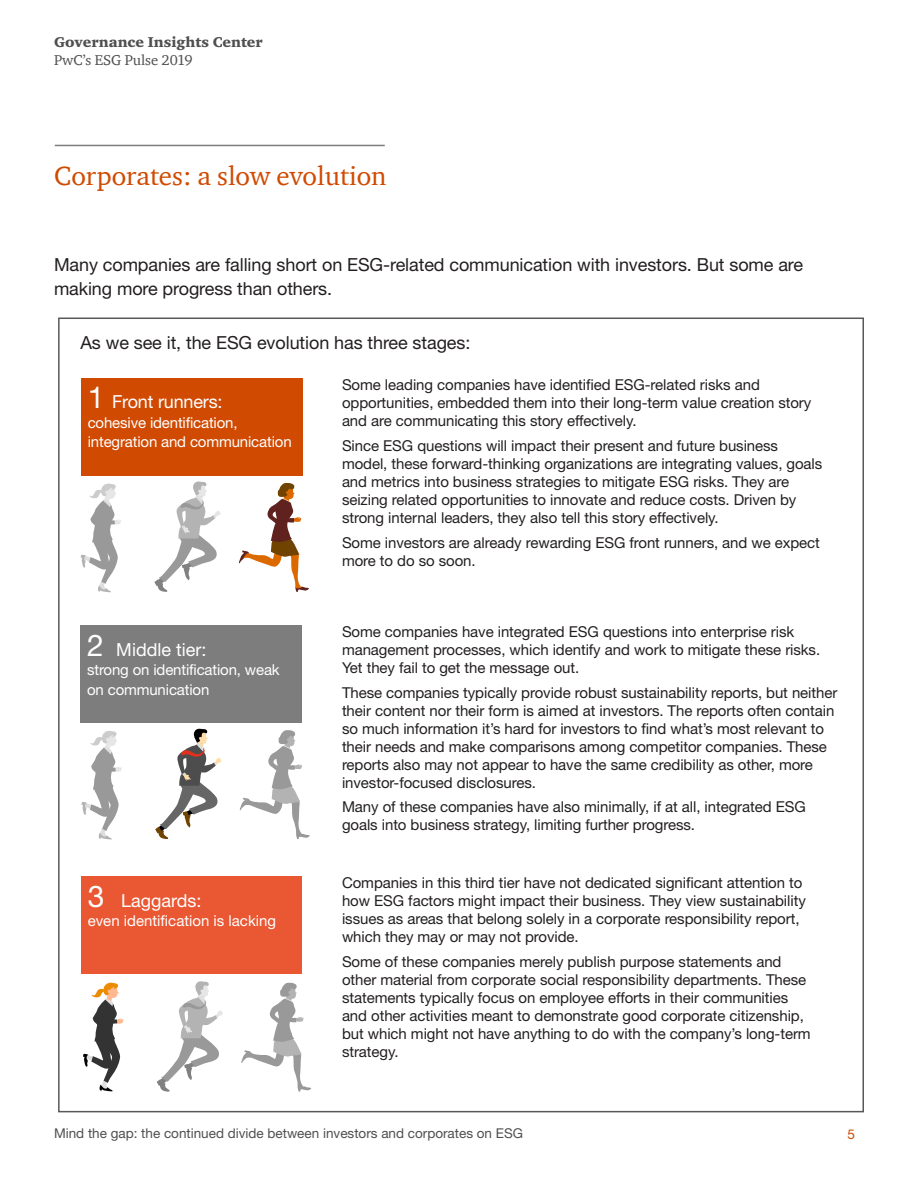
<style>
.page{position:relative;width:918px;height:1188px;background:#fff}
.page>*{position:absolute;margin:0;border:0;box-sizing:border-box;transform-origin:0 0}
.Body_content{font:27px "ITC Charter Com";color:#d04a02}
.Body_content-2{font:18px/24px "Helvetica Neue";letter-spacing:-.005em;color:#231f20}
.Body_content_0{font:18px "Helvetica Neue";color:#fff}
.Body_content-3{font:15px/18px "Helvetica Neue";letter-spacing:-.005em;color:#231f20}
.Body_content_0-2{font:15px/19.5px "Helvetica Neue";letter-spacing:-.01em;color:#fff}
.t1{font:900 14.7px "Charter ITC Pro";color:#4f4f4f}
.t2{font:14.7px "ITC Charter Com";color:#4f4f4f}
.t3{font:13.5px "Helvetica Neue";color:#4f4f4f}
.t4{font:13.5px "Helvetica Neue";color:#d04a02}
.s1{font-size:30px}
</style>
<div class="page">
<div style="left:81px;top:378px;width:221px;height:98px;background:#d04a02"></div>
<div style="left:80px;top:625px;width:222px;height:98px;background:#7d7d7d"></div>
<div style="left:81px;top:876px;width:221px;height:98px;background:#ea5733"></div>
<svg style="left:154px;top:481px;width:67px;height:111px"></svg>
<svg style="left:239px;top:483px;width:70px;height:109px"></svg>
<svg style="left:81px;top:483px;width:40px;height:109px"></svg>
<svg style="left:81px;top:730px;width:41px;height:110px"></svg>
<svg style="left:155px;top:729px;width:67px;height:110px"></svg>
<svg style="left:239px;top:730px;width:71px;height:109px"></svg>
<svg style="left:157px;top:981px;width:66px;height:111px"></svg>
<svg style="left:83px;top:982px;width:41px;height:109px"></svg>
<svg style="left:241px;top:983px;width:70px;height:109px"></svg>
<hr style="left:55px;top:145px;width:330px;height:1px;background:#7d7d7d">
<p class="t1" style="left:54px;top:33px;width:210px">Governance Insights Center</p>
<p class="t2" style="left:54px;top:51px;width:140px">PwC’s ESG Pulse 2019</p>
<p class="Body_content" style="left:54px;top:159px;width:334px">Corporates: a slow evolution</p>
<p class="Body_content-2" style="left:54px;top:252px;width:751px">Many companies are falling short on ESG-related communication with investors. But some are making more progress than others.</p>
<p class="Body_content-2" style="left:80px;top:331px;width:392px">As we see it, the ESG evolution has three stages:</p>
<p class="Body_content_0" style="left:88px;top:391px;width:136px"><span class="s1">1</span> Front runners:</p>
<p class="Body_content_0-2" style="left:88px;top:413px;width:205px">cohesive identification, integration and communication</p>
<p class="Body_content-3" style="left:342px;top:376px;width:471px">Some leading companies have identified ESG-related risks and opportunities, embedded them into their long-term value creation story and are communicating this story effectively.</p>
<p class="Body_content-3" style="left:342px;top:436px;width:482px">Since ESG questions will impact their present and future business model, these forward-thinking organizations are integrating values, goals and metrics into business strategies to mitigate ESG risks. They are seizing related opportunities to innovate and reduce costs. Driven by strong internal leaders, they also tell this story effectively.</p>
<p class="Body_content-3" style="left:342px;top:533px;width:480px">Some investors are already rewarding ESG front runners, and we expect more to do so soon.</p>
<p class="Body_content_0" style="left:87px;top:638px;width:121px"><span class="s1">2</span> Middle tier:</p>
<p class="Body_content_0-2" style="left:87px;top:660px;width:194px">strong on identification, weak on communication</p>
<p class="Body_content_0" style="left:88px;top:889px;width:115px"><span class="s1">3</span> Laggards:</p>
<p class="Body_content_0-2" style="left:88px;top:911px;width:190px">even identification is lacking</p>
<p class="Body_content-3" style="left:342px;top:622px;width:480px">Some companies have integrated ESG questions into enterprise risk management processes, which identify and work to mitigate these risks.<br>Yet they fail to get the message out.</p>
<p class="Body_content-3" style="left:342px;top:683px;width:497px">These companies typically provide robust sustainability reports, but neither their content nor their form is aimed at investors. The reports often contain so much information it’s hard for investors to find what’s most relevant to their needs and make comparisons among competitor companies. These reports also may not appear to have the same credibility as other, more investor-focused disclosures.</p>
<p class="Body_content-3" style="left:342px;top:798px;width:465px">Many of these companies have also minimally, if at all, integrated ESG goals into business strategy, limiting further progress.</p>
<p class="Body_content-3" style="left:342px;top:874px;width:465px">Companies in this third tier have not dedicated significant attention to how ESG factors might impact their business. They view sustainability issues as areas that belong solely in a corporate responsibility report, which they may or may not provide.</p>
<p class="Body_content-3" style="left:342px;top:952px;width:470px">Some of these companies merely publish purpose statements and other material from corporate social responsibility departments. These statements typically focus on employee efforts in their communities and other activities meant to demonstrate good corporate citizenship, but which might not have anything to do with the company’s long-term strategy.</p>
<p class="t3" style="left:54px;top:1125px;width:471px">Mind the gap: the continued divide between investors and corporates on ESG</p>
<p class="t4" style="left:847px;top:1126px;width:9px">5</p>
</div>
